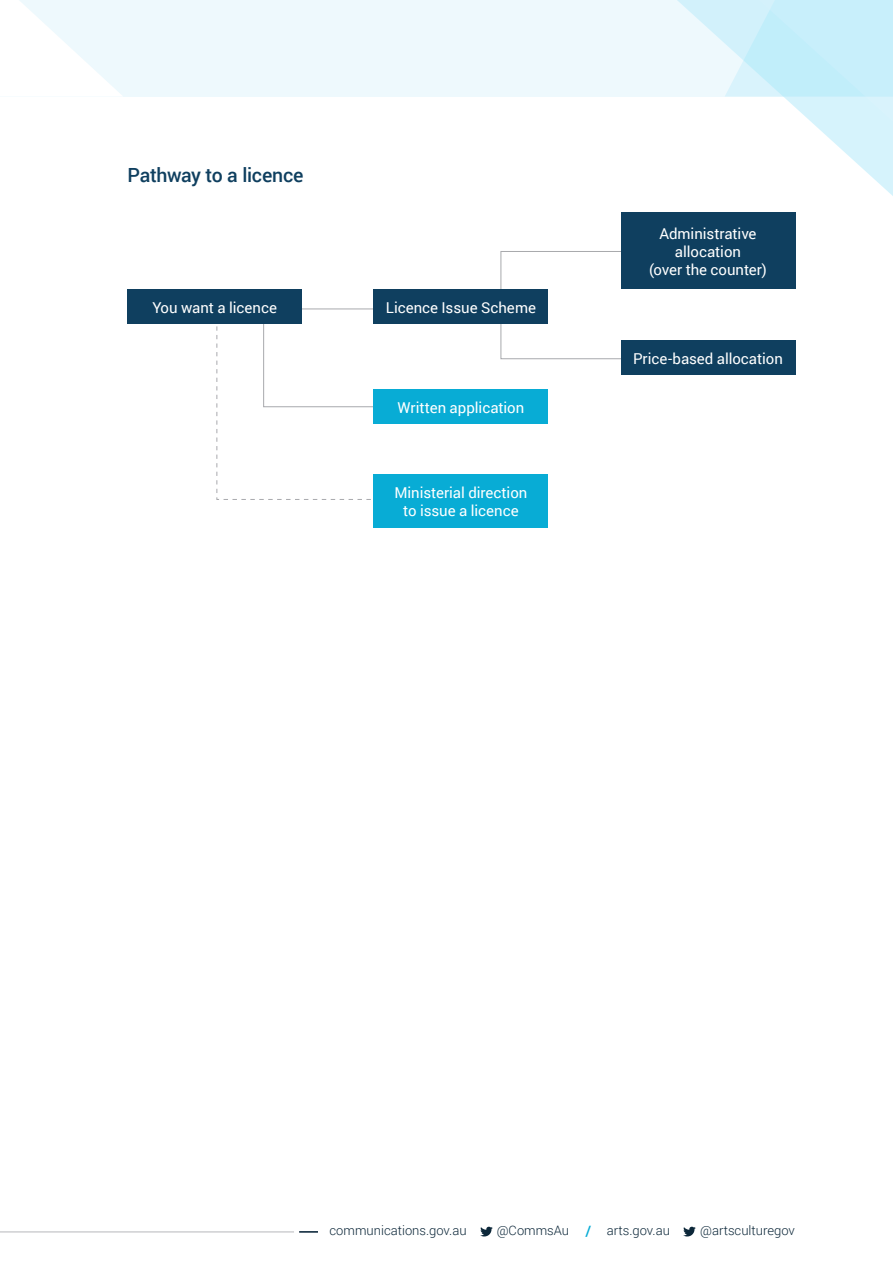
<style>
.page{position:relative;width:893px;height:1263px;background:#fff}
.page>*{position:absolute;margin:0;border:0;box-sizing:border-box;transform-origin:0 0}
._01_H2{font:500 19.5px "Roboto";letter-spacing:-.015em;color:#0f3f5f}
._01_Body_copy{font:15px/18px "Roboto";letter-spacing:-.005em;color:#fff;text-align:center}
.t1{font:300 13.05px "Roboto";color:#0c2739}
.s1{font-weight:500;font-size:14.25px;color:#08acd5}
</style>
<div class="page">
<div style="left:0;top:0;width:893px;height:97px;background:#eef9fd"></div>
<svg style="left:677px;top:0;width:216px;height:217px"></svg>
<svg style="left:0;top:0;width:122px;height:96px"></svg>
<svg style="left:299px;top:1231px;width:19px;height:2px"></svg>
<hr style="left:0;top:1231px;width:294px;height:2px;background:#d1d2d4">
<svg style="left:480px;top:1227px;width:13px;height:9px"></svg>
<svg style="left:683px;top:1227px;width:13px;height:9px"></svg>
<div style="left:374px;top:474px;width:174px;height:53px;background:#08acd5"></div>
<hr style="left:299px;top:309px;width:82px;height:1px;background:#a8a9ad">
<svg style="left:500px;top:324px;width:127px;height:35px"></svg>
<svg style="left:500px;top:251px;width:121px;height:39px"></svg>
<div style="left:621px;top:341px;width:174px;height:34px;background:#0f3f5f"></div>
<div style="left:621px;top:212px;width:174px;height:77px;background:#0f3f5f"></div>
<div style="left:374px;top:290px;width:174px;height:34px;background:#0f3f5f"></div>
<svg style="left:216px;top:319px;width:162px;height:181px"></svg>
<div style="left:374px;top:390px;width:174px;height:34px;background:#08acd5"></div>
<div style="left:128px;top:290px;width:174px;height:34px;background:#0f3f5f"></div>
<h2 class="_01_H2" style="left:128px;top:161px;width:177px">Pathway to a licence</h2>
<p class="_01_Body_copy" style="left:152px;top:298px;width:126px">You want a licence</p>
<p class="_01_Body_copy" style="left:386px;top:298px;width:152px">Licence Issue Scheme</p>
<p class="_01_Body_copy" style="left:398px;top:398px;width:128px">Written application</p>
<p class="_01_Body_copy" style="left:394px;top:483px;width:134px">Ministerial direction to issue a licence</p>
<p class="_01_Body_copy" style="left:649px;top:224px;width:119px">Administrative allocation<br>(over the counter)</p>
<p class="_01_Body_copy" style="left:633px;top:349px;width:151px">Price-based allocation</p>
<p class="t1" style="left:330px;top:1221px;width:139px">communications.gov.au</p>
<p class="t1" style="left:497px;top:1221px;width:175px">@CommsAu <span class="s1">/</span> arts.gov.au</p>
<p class="t1" style="left:700px;top:1221px;width:96px">@artsculturegov</p>
</div>
